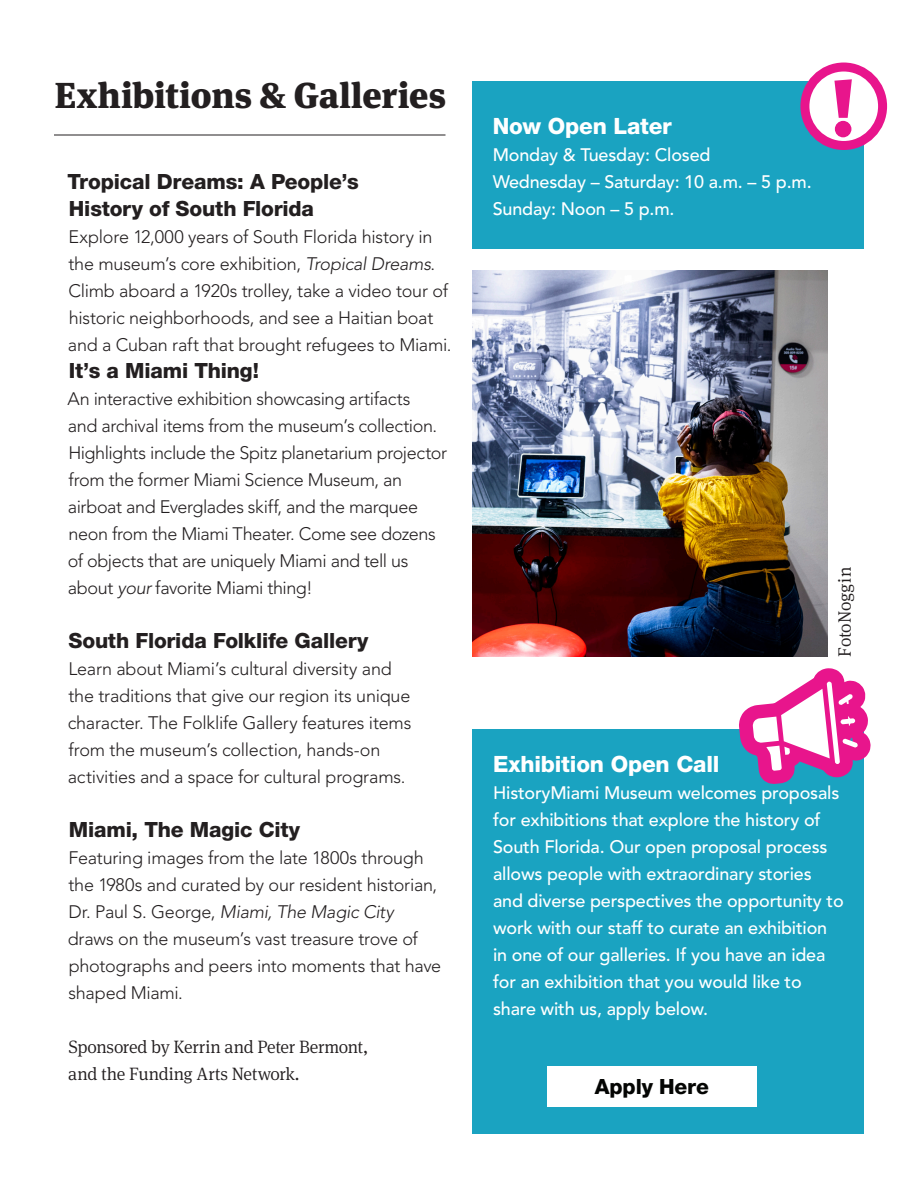
<style>
.page{position:relative;width:918px;height:1188px;background:#fff}
.page>*{position:absolute;margin:0;border:0;box-sizing:border-box;transform-origin:0 0}
.t1{font:900 81px "Meta Serif Pro";color:#e8158c}
.t2{font:900 36px "Meta Serif Pro";letter-spacing:-.005em;color:#231f20}
.t3{font:800 22.5px "Helvetica Neue LT Std";letter-spacing:-.01em;color:#fff}
.t4{font:800 21px/27px "Helvetica Neue LT Std";letter-spacing:-.01em;color:#231f20}
.t5{font:800 21px "Helvetica Neue LT Std";letter-spacing:-.005em;color:#040503}
.t6{font:300 18px/27px "Avenir LT Std";letter-spacing:-.015em;color:#231f20}
.t7{font:500 18px/27px "Avenir LT Std";letter-spacing:-.01em;color:#fff}
.t8{font:300 18px/27px "Meta Serif Pro";letter-spacing:-.015em;color:#231f20}
.s1{font-style:italic}
</style>
<div class="page">
<hr style="left:54px;top:135px;width:392px;height:1px;background:#231f20">
<div style="left:473px;top:729px;width:391px;height:405px;background:#1aa3c1"></div>
<div style="left:547px;top:1067px;width:210px;height:40px;background:#fff"></div>
<svg style="left:739px;top:653px;width:132px;height:131px"></svg>
<img style="left:472px;top:270px;width:355px;height:387px">
<div style="left:472px;top:81px;width:392px;height:168px;background:#1aa3c1"></div>
<div style="left:805px;top:67px;width:78px;height:79px;background:#fff;border-radius:50%"></div>
<div style="left:800px;top:63px;width:87px;height:87px;border:9px solid #e8158c;border-radius:50%"></div>
<p class="t2" style="left:55px;top:65px;width:393px">Exhibitions &amp; Galleries</p>
<p class="t4" style="left:68px;top:168px;width:293px">Tropical Dreams: A People’s<br>History of South Florida</p>
<p class="t6" style="left:68px;top:223px;width:385px">Explore 12,000 years of South Florida history in the museum’s core exhibition, <span class="s1">Tropical Dreams</span>.<br>Climb aboard a 1920s trolley, take a video tour of historic neighborhoods, and see a Haitian boat and a Cuban raft that brought refugees to Miami.</p>
<p class="t4" style="left:69px;top:357px;width:192px">It’s a Miami Thing!</p>
<p class="t6" style="left:68px;top:385px;width:381px">An interactive exhibition showcasing artifacts<br>and archival items from the museum’s collection.<br>Highlights include the Spitz planetarium projector from the former Miami Science Museum, an airboat and Everglades skiff, and the marquee neon from the Miami Theater. Come see dozens of objects that are uniquely Miami and tell us about <span class="s1">your</span> favorite Miami thing!</p>
<p class="t4" style="left:68px;top:627px;width:301px">South Florida Folklife Gallery</p>
<p class="t6" style="left:68px;top:655px;width:345px">Learn about Miami’s cultural diversity and the traditions that give our region its unique character. The Folklife Gallery features items from the museum’s collection, hands-on activities and a space for cultural programs.</p>
<p class="t4" style="left:69px;top:816px;width:233px">Miami, The Magic City</p>
<p class="t6" style="left:68px;top:844px;width:375px">Featuring images from the late 1800s through the 1980s and curated by our resident historian, Dr. Paul S. George, <span class="s1">Miami, The Magic City </span>draws on the museum’s vast treasure trove of photographs and peers into moments that have shaped Miami.</p>
<p class="t8" style="left:68px;top:1032px;width:301px">Sponsored by Kerrin and Peter Bermont, and the Funding Arts Network.</p>
<p class="t3" style="left:493px;top:112px;width:181px">Now Open Later</p>
<p class="t7" style="left:493px;top:141px;width:219px">Monday &amp; Tuesday: Closed</p>
<p class="t7" style="left:493px;top:168px;width:320px">Wednesday – Saturday: 10 a.m. – 5 p.m.</p>
<p class="t7" style="left:493px;top:195px;width:183px">Sunday: Noon – 5 p.m.</p>
<p class="t1" style="left:830px;top:40px;width:28px">!</p>
<p class="t8" style="left:830px;top:657px;width:91px;rotate:-90deg">FotoNoggin</p>
<p class="t3" style="left:493px;top:751px;width:228px">Exhibition Open Call</p>
<p class="t7" style="left:493px;top:780px;width:352px">HistoryMiami Museum welcomes proposals for exhibitions that explore the history of South Florida. Our open proposal process allows people with extraordinary stories and diverse perspectives the opportunity to work with our staff to curate an exhibition in one of our galleries. If you have an idea for an exhibition that you would like to share with us, apply below.</p>
<p class="t5" style="left:595px;top:1074px;width:116px">Apply Here</p>
</div>
